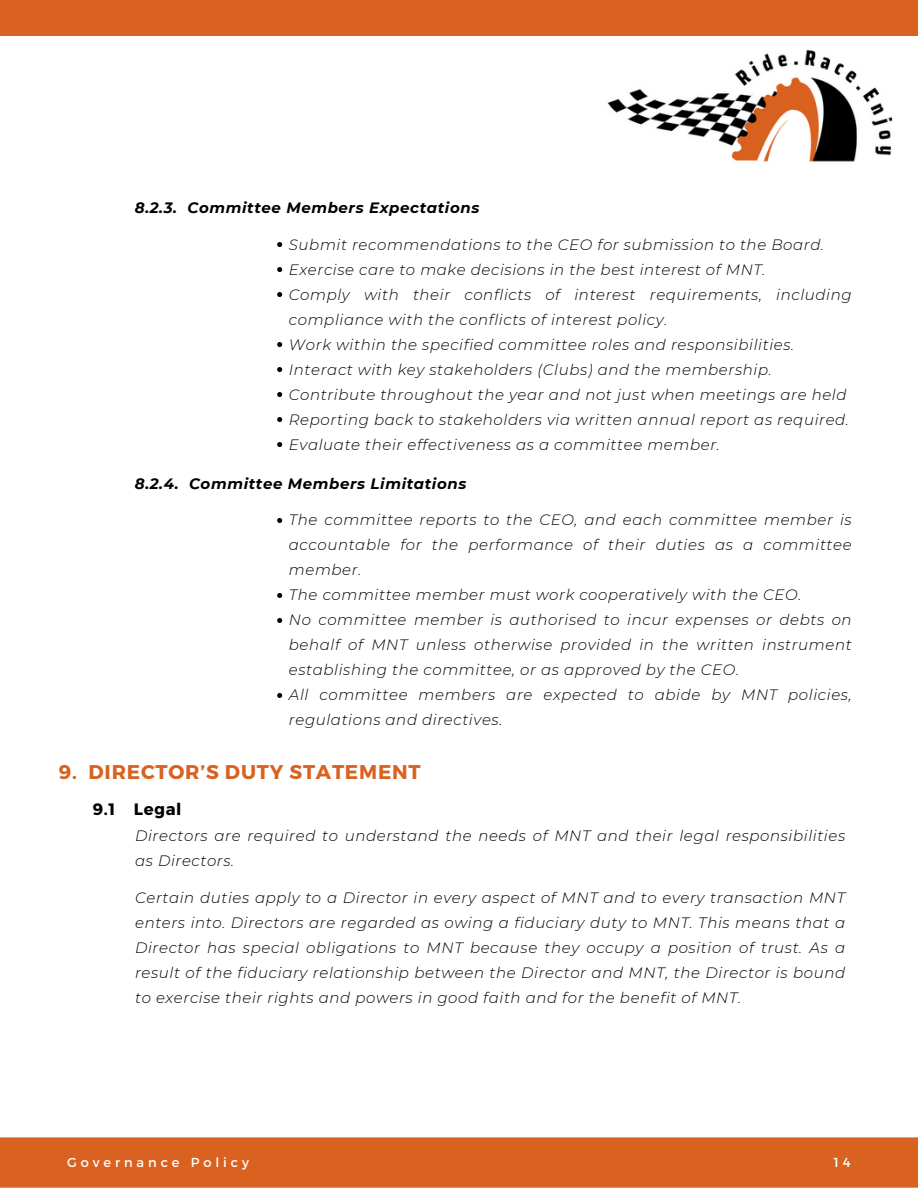
<style>
.page{position:relative;width:918px;height:1188px;background:#fff}
.page>*{position:absolute;margin:0;border:0;box-sizing:border-box;transform-origin:0 0}
.t1{font:700 19.8px "Montserrat";letter-spacing:.04em;color:#da6220}
.t2{font:700 16.5px "Montserrat";letter-spacing:.04em;color:#000}
.t3{font:italic 300 15px/25px "Montserrat";letter-spacing:.04em;color:#000}
.t4{font:italic 700 15px "Montserrat";letter-spacing:.04em;color:#000}
.t5{font:13.05px "Montserrat";letter-spacing:.3em;color:#fff}
</style>
<div class="page">
<img style="left:607px;top:49px;width:286px;height:113px">
<div style="left:0;top:0;width:918px;height:36px;background:#da6220"></div>
<div style="left:0;top:1137px;width:918px;height:51px;background:#da6220"></div>
<svg style="left:277px;top:242px;width:5px;height:5px"></svg>
<svg style="left:277px;top:267px;width:5px;height:5px"></svg>
<svg style="left:277px;top:292px;width:5px;height:5px"></svg>
<svg style="left:277px;top:342px;width:5px;height:5px"></svg>
<svg style="left:277px;top:367px;width:5px;height:5px"></svg>
<svg style="left:277px;top:392px;width:5px;height:5px"></svg>
<svg style="left:277px;top:417px;width:5px;height:5px"></svg>
<svg style="left:277px;top:442px;width:5px;height:5px"></svg>
<svg style="left:277px;top:518px;width:5px;height:5px"></svg>
<svg style="left:277px;top:593px;width:5px;height:5px"></svg>
<svg style="left:277px;top:618px;width:5px;height:5px"></svg>
<svg style="left:277px;top:693px;width:5px;height:5px"></svg>
<p class="t4" style="left:135px;top:198px;width:346px">8.2.3. Committee Members Expectations</p>
<p class="t3" style="left:289px;top:232px;width:537px">Submit recommendations to the CEO for submission to the Board.</p>
<h2 class="t3" style="left:289px;top:257px;width:478px">Exercise care to make decisions in the best interest of MNT.</h2>
<p class="t3" style="left:289px;top:282px;width:564px">Comply with their conflicts of interest requirements, including compliance with the conflicts of interest policy.</p>
<p class="t3" style="left:289px;top:332px;width:507px">Work within the specified committee roles and responsibilities.</p>
<p class="t3" style="left:289px;top:357px;width:484px">Interact with key stakeholders (Clubs) and the membership.</p>
<p class="t3" style="left:289px;top:382px;width:559px">Contribute throughout the year and not just when meetings are held</p>
<p class="t3" style="left:289px;top:407px;width:562px">Reporting back to stakeholders via written annual report as required.</p>
<p class="t3" style="left:289px;top:432px;width:432px">Evaluate their effectiveness as a committee member.</p>
<p class="t4" style="left:135px;top:474px;width:333px">8.2.4. Committee Members Limitations</p>
<p class="t3" style="left:289px;top:508px;width:564px;text-align:justify">The committee reports to the CEO, and each committee member is accountable for the performance of their duties as a committee member.</p>
<h2 class="t3" style="left:289px;top:583px;width:514px">The committee member must work cooperatively with the CEO.</h2>
<p class="t3" style="left:289px;top:608px;width:564px;text-align:justify">No committee member is authorised to incur expenses or debts on behalf of MNT unless otherwise provided in the written instrument establishing the committee, or as approved by the CEO.</p>
<p class="t3" style="left:289px;top:683px;width:564px">All committee members are expected to abide by MNT policies, regulations and directives.</p>
<h3 class="t1" style="left:59px;top:759px;width:363px">9. DIRECTOR’S DUTY STATEMENT</h3>
<h2 class="t2" style="left:93px;top:798px;width:90px">9.1 Legal</h2>
<p class="t3" style="left:135px;top:823px;width:712px">Directors are required to understand the needs of MNT and their legal responsibilities as Directors.</p>
<h1 class="t3" style="left:135px;top:885px;width:712px;text-align:justify">Certain duties apply to a Director in every aspect of MNT and to every transaction MNT enters into. Directors are regarded as owing a fiduciary duty to MNT. This means that a Director has special obligations to MNT because they occupy a position of trust. As a result of the fiduciary relationship between the Director and MNT, the Director is bound to exercise their rights and powers in good faith and for the benefit of MNT.</h1>
<p class="t5" style="left:67px;top:1154px;width:183px">Governance Policy</p>
<p class="t5" style="left:834px;top:1154px;width:18px">1 4</p>
</div>
